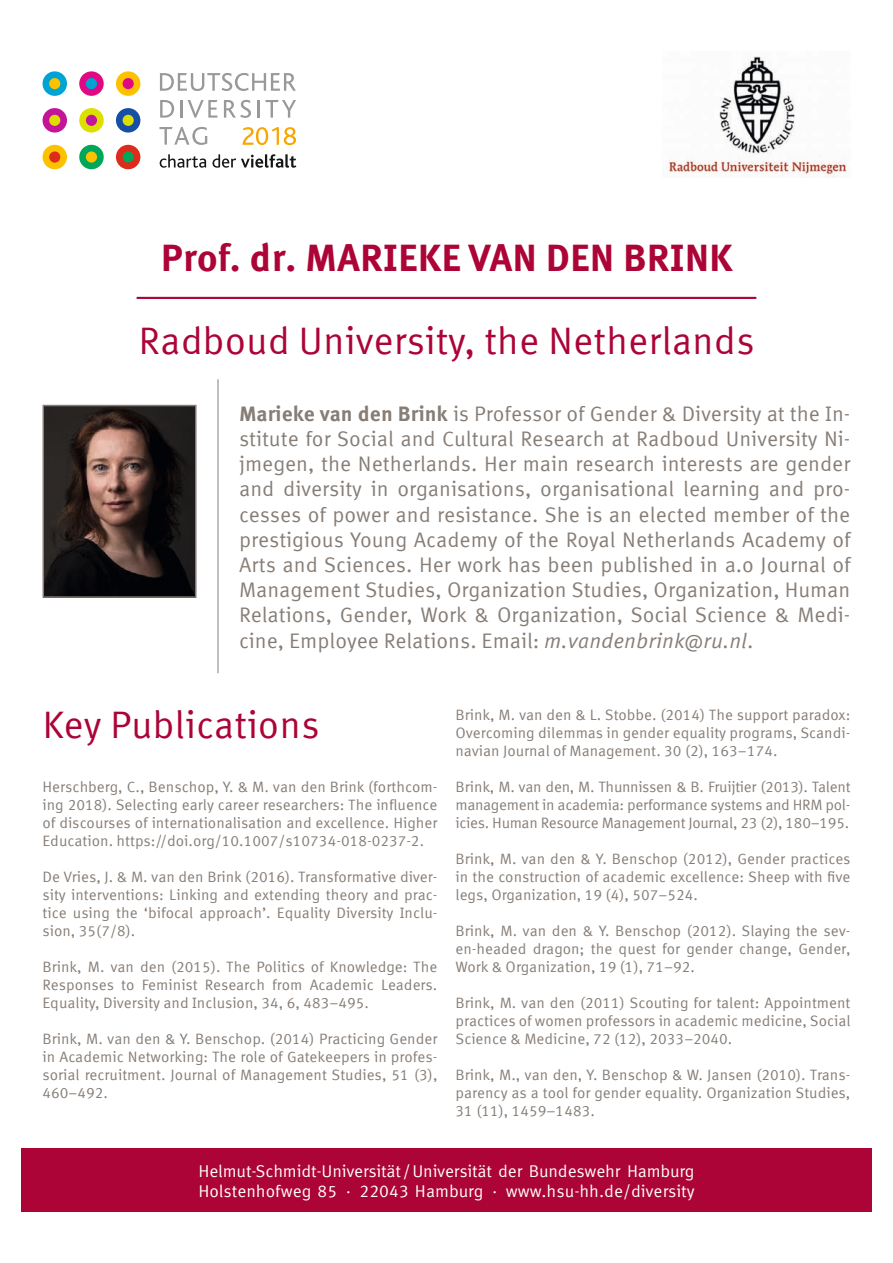
<style>
.page{position:relative;width:893px;height:1263px;background:#fff}
.page>*{position:absolute;margin:0;border:0;box-sizing:border-box;transform-origin:0 0}
.t1{font:38.25px "Meta Corr Offc";color:#ac0437}
.t2{font:700 38.25px "Meta Corr Offc";color:#ac0437}
.t3{font:21px/25.2px "Meta Corr Offc";color:#867d76;text-align:justify}
.t4{font:16.95px/20.4px "Meta Corr Offc";letter-spacing:-.01em;color:#fff}
.t5{font:15px/18px "Meta Corr Offc";color:#867d76;text-align:justify}
.s1{font-weight:700}
.s2{font-style:italic}
</style>
<div class="page">
<div style="left:21px;top:1149px;width:851px;height:63px;background:#ac0437"></div>
<svg style="left:160px;top:154px;width:136px;height:14px"></svg>
<svg style="left:160px;top:73px;width:136px;height:18px"></svg>
<svg style="left:160px;top:100px;width:14px;height:18px"></svg>
<hr style="left:180px;top:100px;width:3px;height:18px;background:#999">
<svg style="left:188px;top:100px;width:29px;height:18px"></svg>
<svg style="left:224px;top:100px;width:27px;height:18px"></svg>
<svg style="left:258px;top:100px;width:38px;height:18px"></svg>
<svg style="left:159px;top:127px;width:48px;height:18px"></svg>
<div style="left:43px;top:71px;width:24px;height:25px;background:#00a3d4;border-radius:50%"></div>
<div style="left:43px;top:108px;width:24px;height:25px;background:#c31599;border-radius:50%"></div>
<div style="left:43px;top:145px;width:24px;height:24px;background:#fcc200;border-radius:50%"></div>
<div style="left:79px;top:145px;width:25px;height:24px;background:#00a759;border-radius:50%"></div>
<div style="left:116px;top:145px;width:24px;height:24px;background:#dd2b1c;border-radius:50%"></div>
<div style="left:79px;top:108px;width:25px;height:25px;background:#dddf00;border-radius:50%"></div>
<div style="left:116px;top:108px;width:24px;height:25px;background:#164fa4;border-radius:50%"></div>
<div style="left:79px;top:71px;width:25px;height:25px;background:#e10886;border-radius:50%"></div>
<div style="left:116px;top:71px;width:24px;height:25px;background:#fcc200;border-radius:50%"></div>
<div style="left:49px;top:78px;width:11px;height:11px;background:#fcc200;border-radius:50%"></div>
<div style="left:86px;top:78px;width:11px;height:11px;background:#00a3d4;border-radius:50%"></div>
<div style="left:123px;top:78px;width:11px;height:11px;background:#e10886;border-radius:50%"></div>
<div style="left:49px;top:115px;width:11px;height:11px;background:#dddf00;border-radius:50%"></div>
<div style="left:86px;top:115px;width:11px;height:11px;background:#c31599;border-radius:50%"></div>
<div style="left:123px;top:115px;width:11px;height:11px;background:#dddf00;border-radius:50%"></div>
<div style="left:49px;top:151px;width:11px;height:12px;background:#dd2b1c;border-radius:50%"></div>
<div style="left:86px;top:151px;width:11px;height:12px;background:#fcc200;border-radius:50%"></div>
<div style="left:123px;top:151px;width:11px;height:12px;background:#00a759;border-radius:50%"></div>
<svg style="left:242px;top:127px;width:54px;height:18px"></svg>
<hr style="left:137px;top:297px;width:619px;height:2px;background:#ac0437">
<img style="left:662px;top:56px;width:185px;height:121px">
<img style="left:46px;top:408px;width:148px;height:187px">
<div style="left:43px;top:405px;width:154px;height:193px;border:2px solid #867d76"></div>
<hr style="left:218px;top:379px;width:1px;height:294px;background:#867d76">
<h1 class="t2" style="left:161px;top:235px;width:573px">Prof. dr. MARIEKE VAN DEN BRINK</h1>
<h1 class="t1" style="left:139px;top:318px;width:618px">Radboud University, the Netherlands</h1>
<p class="t3" style="left:239px;top:401px;width:613px"><span class="s1">Marieke van den Brink</span> is Professor of Gender &amp; Diversity at the In&shy;stitute for Social and Cultural Research at Radboud University Ni&shy;jmegen, the Netherlands. Her main research interests are gender and diversity in organisations, organisational learning and pro&shy;cesses of power and resistance. She is an elected member of the prestigious Young Academy of the Royal Netherlands Academy of Arts and Sciences. Her work has been published in a.o Journal of Management Studies, Organization Studies, Organization, Human Relations, Gender, Work &amp; Organization, Social Science &amp; Medi&shy;cine, Employee Relations. Email: <span class="s2">m.vandenbrink@ru.nl</span>.</p>
<h1 class="t1" style="left:43px;top:702px;width:279px">Key Publications</h1>
<p class="t5" style="left:43px;top:778px;width:396px">Herschberg, C., Benschop, Y. &amp; M. van den Brink (forthcom&shy;ing 2018). Selecting early career researchers: The influence of discourses of internationalisation and excellence. Higher Education. https://doi.org/10.1007/s10734-018-0237-2.</p>
<p class="t5" style="left:43px;top:868px;width:396px">De Vries, J. &amp; M. van den Brink (2016). Transformative diver&shy;sity interventions: Linking and extending theory and prac&shy;tice using the ‘bifocal approach’. Equality Diversity Inclu&shy;sion, 35(7/8).</p>
<p class="t5" style="left:43px;top:958px;width:396px">Brink, M. van den (2015). The Politics of Knowledge: The Responses to Feminist Research from Academic Leaders.<br>Equality, Diversity and Inclusion, 34, 6, 483–495.</p>
<p class="t5" style="left:43px;top:1030px;width:396px">Brink, M. van den &amp; Y. Benschop. (2014) Practicing Gender in Academic Networking: The role of Gatekeepers in profes&shy;sorial recruitment. Journal of Management Studies, 51 (3), 460–492.</p>
<p class="t5" style="left:455px;top:706px;width:396px">Brink, M. van den &amp; L. Stobbe. (2014) The support paradox:<br>Overcoming dilemmas in gender equality programs, Scandi&shy;navian Journal of Management. 30 (2), 163–174.</p>
<p class="t5" style="left:455px;top:778px;width:397px">Brink, M. van den, M. Thunnissen &amp; B. Fruijtier (2013). Talent management in academia: performance systems and HRM pol&shy;icies. Human Resource Management Journal, 23 (2), 180–195.</p>
<p class="t5" style="left:455px;top:850px;width:397px">Brink, M. van den &amp; Y. Benschop (2012), Gender practices in the construction of academic excellence: Sheep with five legs, Organization, 19 (4), 507–524.</p>
<p class="t5" style="left:455px;top:922px;width:396px">Brink, M. van den &amp; Y. Benschop (2012). Slaying the sev&shy;en-headed dragon; the quest for gender change, Gender, Work &amp; Organization, 19 (1), 71–92.</p>
<p class="t5" style="left:455px;top:994px;width:397px">Brink, M. van den (2011) Scouting for talent: Appointment practices of women professors in academic medicine, Social Science &amp; Medicine, 72 (12), 2033–2040.</p>
<p class="t5" style="left:455px;top:1066px;width:396px">Brink, M., van den, Y. Benschop &amp; W. Jansen (2010). Trans&shy;parency as a tool for gender equality. Organization Studies, 31 (11), 1459–1483.</p>
<p class="t4" style="left:198px;top:1161px;width:498px">Helmut-Schmidt-Universität/Universität der Bundeswehr Hamburg<br>Holstenhofweg 85 · 22043 Hamburg · www.hsu-hh.de/diversity</p>
</div>
